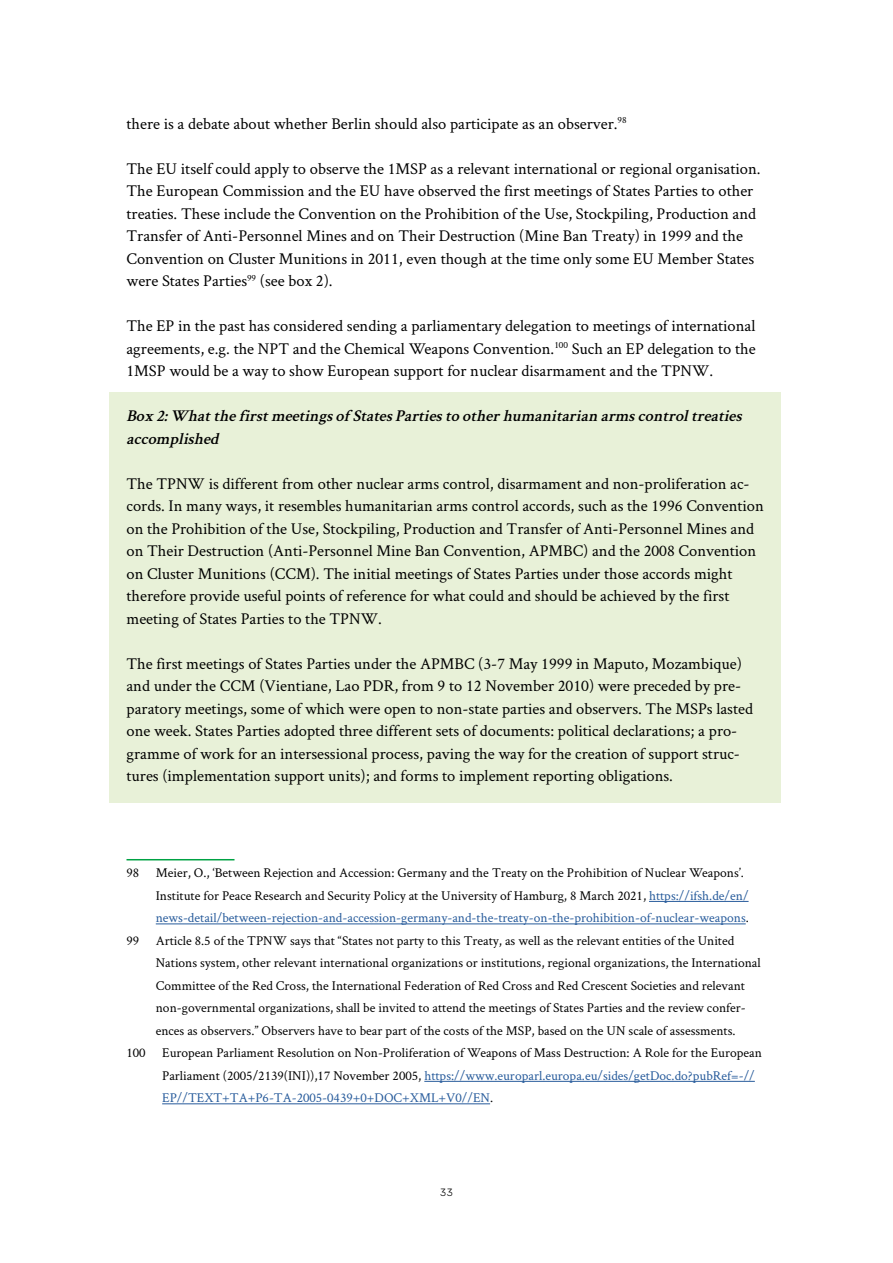
<style>
.page{position:relative;width:893px;height:1263px;background:#fff}
.page>*{position:absolute;margin:0;border:0;box-sizing:border-box;transform-origin:0 0}
.Crimson_Text_Reg_11{font:16.5px/22.5px "Crimson Text";color:#000}
.Crimson_Text_Reg_11-2{font:italic 600 16.5px/22.5px "Crimson Text";color:#000}
.Footnote{font:13.5px/22.5px "Crimson Text";color:#000}
.t1{font:300 10.5px "Rubik";color:#000}
.s1{color:#275b9b}
</style>
<div class="page">
<div style="left:109px;top:393px;width:672px;height:410px;background:#e8f1d8"></div>
<hr style="left:126px;top:859px;width:108px;height:1px;background:#00a244">
<hr style="left:649px;top:901px;width:100px;height:1px;background:#275b9b">
<hr style="left:156px;top:923px;width:590px;height:1px;background:#275b9b">
<hr style="left:424px;top:1081px;width:331px;height:1px;background:#275b9b">
<hr style="left:162px;top:1103px;width:328px;height:1px;background:#275b9b">
<p class="Crimson_Text_Reg_11" style="left:126px;top:112px;width:502px">there is a debate about whether Berlin should also participate as an observer.<sup>98</sup></p>
<p class="Crimson_Text_Reg_11" style="left:126px;top:157px;width:635px">The EU itself could apply to observe the 1MSP as a relevant international or regional organisation.<br>The European Commission and the EU have observed the first meetings of States Parties to other treaties. These include the Convention on the Prohibition of the Use, Stockpiling, Production and Transfer of Anti-Personnel Mines and on Their Destruction (Mine Ban Treaty) in 1999 and the Convention on Cluster Munitions in 2011, even though at the time only some EU Member States were States Parties<sup>99</sup> (see box 2).</p>
<p class="Crimson_Text_Reg_11" style="left:126px;top:314px;width:631px;text-align:justify">The EP in the past has considered sending a parliamentary delegation to meetings of international agreements, e.g. the NPT and the Chemical Weapons Convention.<sup>100</sup> Such an EP delegation to the 1MSP would be a way to show European support for nuclear disarmament and the TPNW.</p>
<p class="Crimson_Text_Reg_11-2" style="left:126px;top:403px;width:621px">Box 2:Whatthefirstmeetingsof StatesPartiestootherhumanitarian armscontroltreaties accomplished</p>
<p class="Crimson_Text_Reg_11" style="left:126px;top:471px;width:639px">The TPNW is different from other nuclear arms control, disarmament and non-proliferation ac&shy;cords. In many ways, it resembles humanitarian arms control accords, such as the 1996 Convention on the Prohibition of the Use, Stockpiling, Production and Transfer of Anti-Personnel Mines and on Their Destruction (Anti-Personnel Mine Ban Convention, APMBC) and the 2008 Convention on Cluster Munitions (CCM). The initial meetings of States Parties under those accords might therefore provide useful points of reference for what could and should be achieved by the first meeting of States Parties to the TPNW.</p>
<p class="Crimson_Text_Reg_11" style="left:126px;top:651px;width:628px">The first meetings of States Parties under the APMBC (3-7 May 1999 in Maputo, Mozambique) and under the CCM (Vientiane, Lao PDR, from 9 to 12 November 2010) were preceded by pre&shy;paratory meetings, some of which were open to non-state parties and observers. The MSPs lasted one week. States Parties adopted three different sets of documents: political declarations; a pro&shy;gramme of work for an intersessional process, paving the way for the creation of support struc&shy;tures (implementation support units); and forms to implement reporting obligations.</p>
<p class="Footnote" style="left:156px;top:861px;width:594px;text-indent:-29px">98 Meier, O., ‘Between Rejection and Accession: Germany and the Treaty on the Prohibition of Nuclear Weapons’.<br>Institute for Peace Research and Security Policy at the University of Hamburg, 8 March 2021, <span class="s1">https://ifsh.de/en/ news-detail/between-rejection-and-accession-germany-and-the-treaty-on-the-prohibition-of-nuclear-weapons</span>.</p>
<p class="Footnote" style="left:156px;top:928px;width:606px;text-indent:-29px">99 Article 8.5 of the TPNW says that “States not party to this Treaty, as well as the relevant entities of the United Nations system, other relevant international organizations or institutions, regional organizations, the International Committee of the Red Cross, the International Federation of Red Cross and Red Crescent Societies and relevant non-governmental organizations, shall be invited to attend the meetings of States Parties and the review confer&shy;ences as observers.” Observers have to bear part of the costs of the MSP, based on the UN scale of assessments.</p>
<p class="Footnote" style="left:162px;top:1041px;width:601px;text-indent:-36px">100 European Parliament Resolution on Non-Proliferation of Weapons of Mass Destruction: A Role for the European<br>Parliament (2005/2139(INI)),17 November 2005, <span class="s1">https://www.europarl.europa.eu/sides/getDoc.do?pubRef=-//<br>EP//TEXT+TA+P6-TA-2005-0439+0+DOC+XML+V0//EN</span>.</p>
<p class="t1" style="left:440px;top:1187px;width:14px">33</p>
</div>
